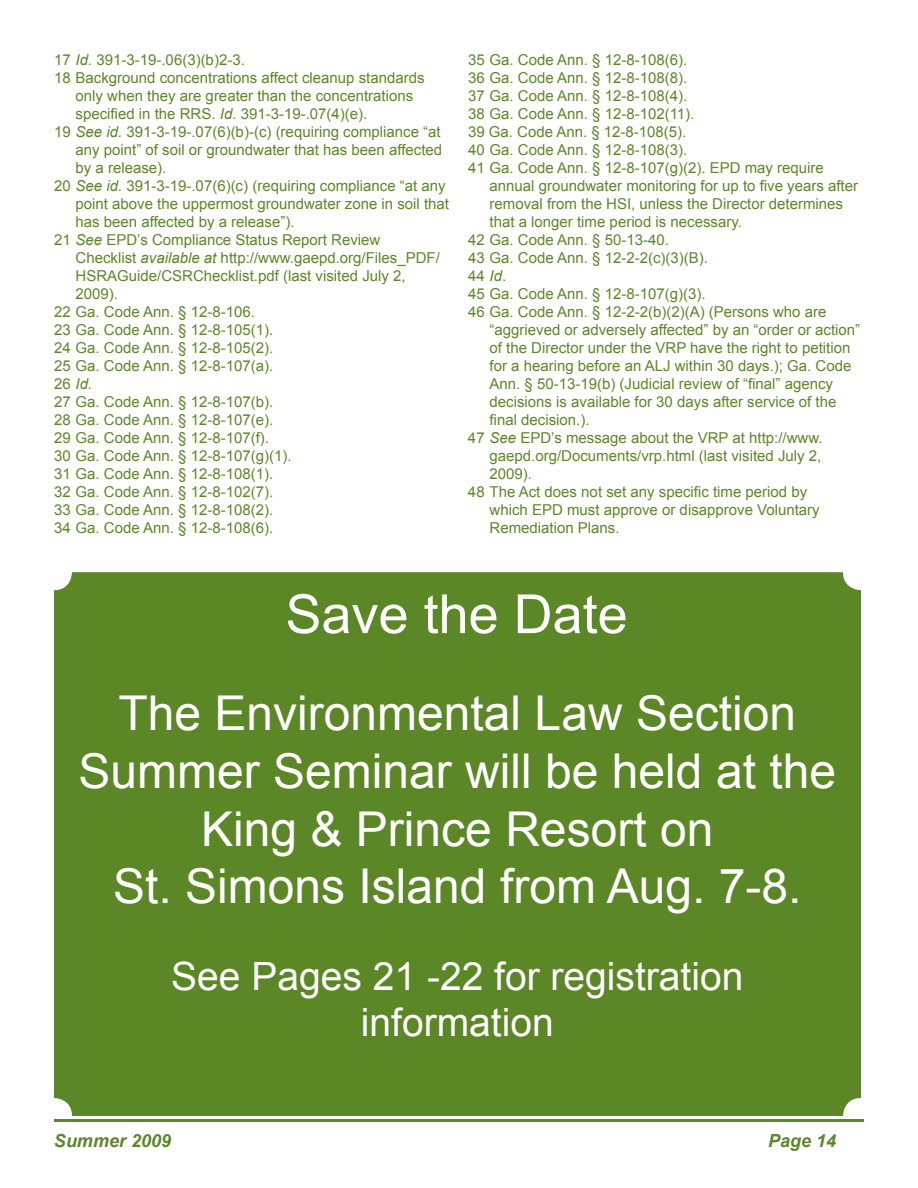
<style>
.page{position:relative;width:918px;height:1188px;background:#fff}
.page>*{position:absolute;margin:0;border:0;box-sizing:border-box;transform-origin:0 0}
.t1{font:54px "Arial";color:#fff}
.t2{font:48px/57.6px "Arial";color:#fff;text-align:center}
.t3{font:39px/46.8px "Arial";color:#fff;text-align:center}
.t4{font:italic 700 18px "Arial";color:#5c8727}
.t5{font:15px "Arial";color:#5c8727}
.t6{font:italic 15px "Arial";color:#5c8727}
.s1{font-style:italic}
.s2{font-style:normal}
</style>
<div class="page">
<hr style="left:54px;top:1119px;width:810px;height:3px;background:#5c8727">
<div style="left:54px;top:572px;width:807px;height:544px;background:#5c8727;border-radius:18px"></div>
<p class="t5" style="left:54px;top:50px;width:192px">17 <span class="s1">Id.</span> 391-3-19-.06(3)(b)2-3.</p>
<p class="t5" style="left:54px;top:68px;width:372px">18 Background concentrations affect cleanup standards</p>
<p class="t5" style="left:76px;top:86px;width:339px">only when they are greater than the concentrations</p>
<p class="t5" style="left:76px;top:104px;width:293px">specified in the RRS. <span class="s1">Id.</span> 391-3-19-.07(4)(e).</p>
<p class="t5" style="left:54px;top:122px;width:388px">19 <span class="s1">See id.</span> 391-3-19-.07(6)(b)-(c) (requiring compliance “at</p>
<p class="t5" style="left:76px;top:140px;width:368px">any point” of soil or groundwater that has been affected</p>
<p class="t5" style="left:76px;top:158px;width:92px">by a release).</p>
<p class="t5" style="left:54px;top:176px;width:393px">20 <span class="s1">See id.</span> 391-3-19-.07(6)(c) (requiring compliance “at any</p>
<p class="t5" style="left:76px;top:194px;width:375px">point above the uppermost groundwater zone in soil that</p>
<p class="t5" style="left:76px;top:212px;width:221px">has been affected by a release”).</p>
<p class="t5" style="left:54px;top:230px;width:328px">21 <span class="s1">See</span> EPD’s Compliance Status Report Review</p>
<p class="t5" style="left:76px;top:248px;width:366px">Checklist <span class="s1">available at</span> http://www.gaepd.org/Files_PDF/</p>
<p class="t5" style="left:76px;top:266px;width:332px">HSRAGuide/CSRChecklist.pdf (last visited July 2,</p>
<p class="t5" style="left:76px;top:284px;width:44px">2009).</p>
<p class="t5" style="left:54px;top:302px;width:202px">22 Ga. Code Ann. § 12-8-106.</p>
<p class="t5" style="left:54px;top:320px;width:221px">23 Ga. Code Ann. § 12-8-105(1).</p>
<p class="t5" style="left:54px;top:338px;width:221px">24 Ga. Code Ann. § 12-8-105(2).</p>
<p class="t5" style="left:54px;top:356px;width:221px">25 Ga. Code Ann. § 12-8-107(a).</p>
<p class="t6" style="left:54px;top:374px;width:40px"><span class="s2">26</span> Id.</p>
<p class="t5" style="left:54px;top:392px;width:221px">27 Ga. Code Ann. § 12-8-107(b).</p>
<p class="t5" style="left:54px;top:410px;width:221px">28 Ga. Code Ann. § 12-8-107(e).</p>
<p class="t5" style="left:54px;top:428px;width:217px">29 Ga. Code Ann. § 12-8-107(f).</p>
<p class="t5" style="left:54px;top:446px;width:239px">30 Ga. Code Ann. § 12-8-107(g)(1).</p>
<p class="t5" style="left:54px;top:464px;width:221px">31 Ga. Code Ann. § 12-8-108(1).</p>
<p class="t5" style="left:54px;top:482px;width:221px">32 Ga. Code Ann. § 12-8-102(7).</p>
<p class="t5" style="left:54px;top:500px;width:221px">33 Ga. Code Ann. § 12-8-108(2).</p>
<p class="t5" style="left:54px;top:518px;width:221px">34 Ga. Code Ann. § 12-8-108(6).</p>
<p class="t5" style="left:468px;top:50px;width:221px">35 Ga. Code Ann. § 12-8-108(6).</p>
<p class="t5" style="left:468px;top:68px;width:221px">36 Ga. Code Ann. § 12-8-108(8).</p>
<p class="t5" style="left:468px;top:86px;width:221px">37 Ga. Code Ann. § 12-8-108(4).</p>
<p class="t5" style="left:468px;top:104px;width:228px">38 Ga. Code Ann. § 12-8-102(11).</p>
<p class="t5" style="left:468px;top:122px;width:220px">39 Ga. Code Ann. § 12-8-108(5).</p>
<p class="t5" style="left:468px;top:140px;width:221px">40 Ga. Code Ann. § 12-8-108(3).</p>
<p class="t5" style="left:468px;top:158px;width:357px">41 Ga. Code Ann. § 12-8-107(g)(2). EPD may require</p>
<p class="t5" style="left:490px;top:176px;width:370px">annual groundwater monitoring for up to five years after</p>
<p class="t5" style="left:490px;top:194px;width:355px">removal from the HSI , unless the Director determines</p>
<p class="t5" style="left:490px;top:212px;width:254px">that a longer time period is necessary.</p>
<p class="t5" style="left:468px;top:230px;width:202px">42 Ga. Code Ann. § 50-13-40.</p>
<p class="t5" style="left:468px;top:248px;width:242px">43 Ga. Code Ann. § 12-2-2(c)(3)(B).</p>
<p class="t5" style="left:468px;top:266px;width:40px">44 <span class="s1">Id</span>.</p>
<p class="t5" style="left:468px;top:284px;width:239px">45 Ga. Code Ann. § 12-8-107(g)(3).</p>
<p class="t5" style="left:468px;top:302px;width:360px">46 Ga. Code Ann. § 12-2-2(b)(2)(A) (Persons who are</p>
<p class="t5" style="left:490px;top:320px;width:372px">“aggrieved or adversely affected” by an “order or action”</p>
<p class="t5" style="left:490px;top:338px;width:362px">of the Director under the VRP have the right to petition</p>
<p class="t5" style="left:490px;top:356px;width:363px">for a hearing before an ALJ within 30 days.); Ga. Code</p>
<p class="t5" style="left:490px;top:374px;width:345px">Ann. § 50-13-19(b) (Judicial review of “final” agency</p>
<p class="t5" style="left:490px;top:392px;width:348px">decisions is available for 30 days after service of the</p>
<p class="t5" style="left:490px;top:410px;width:102px">final decision.).</p>
<p class="t5" style="left:468px;top:428px;width:356px">47 <span class="s1">See</span> EPD’s message about the VRP at http://www.</p>
<p class="t5" style="left:490px;top:446px;width:333px">gaepd.org/Documents/vrp.html (last visited July 2,</p>
<p class="t5" style="left:490px;top:464px;width:44px">2009).</p>
<p class="t5" style="left:468px;top:482px;width:341px">48 The Act does not set any specific time period by</p>
<p class="t5" style="left:490px;top:500px;width:332px">which EPD must approve or disapprove Voluntary</p>
<p class="t5" style="left:490px;top:518px;width:132px">Remediation Plans.</p>
<h1 class="t1" style="left:285px;top:579px;width:344px">Save the Date</h1>
<h2 class="t2" style="left:79px;top:685px;width:759px">The Environmental Law Section<br>Summer Seminar will be held at the<br>King &amp; Prince Resort on<br>St. Simons Island from Aug. 7-8.</h2>
<h3 class="t3" style="left:171px;top:953px;width:574px">See Pages 21 -22 for registration information</h3>
<p class="t4" style="left:54px;top:1129px;width:119px">Summer 2009</p>
<p class="t4" style="left:768px;top:1129px;width:70px">Page 14</p>
</div>
